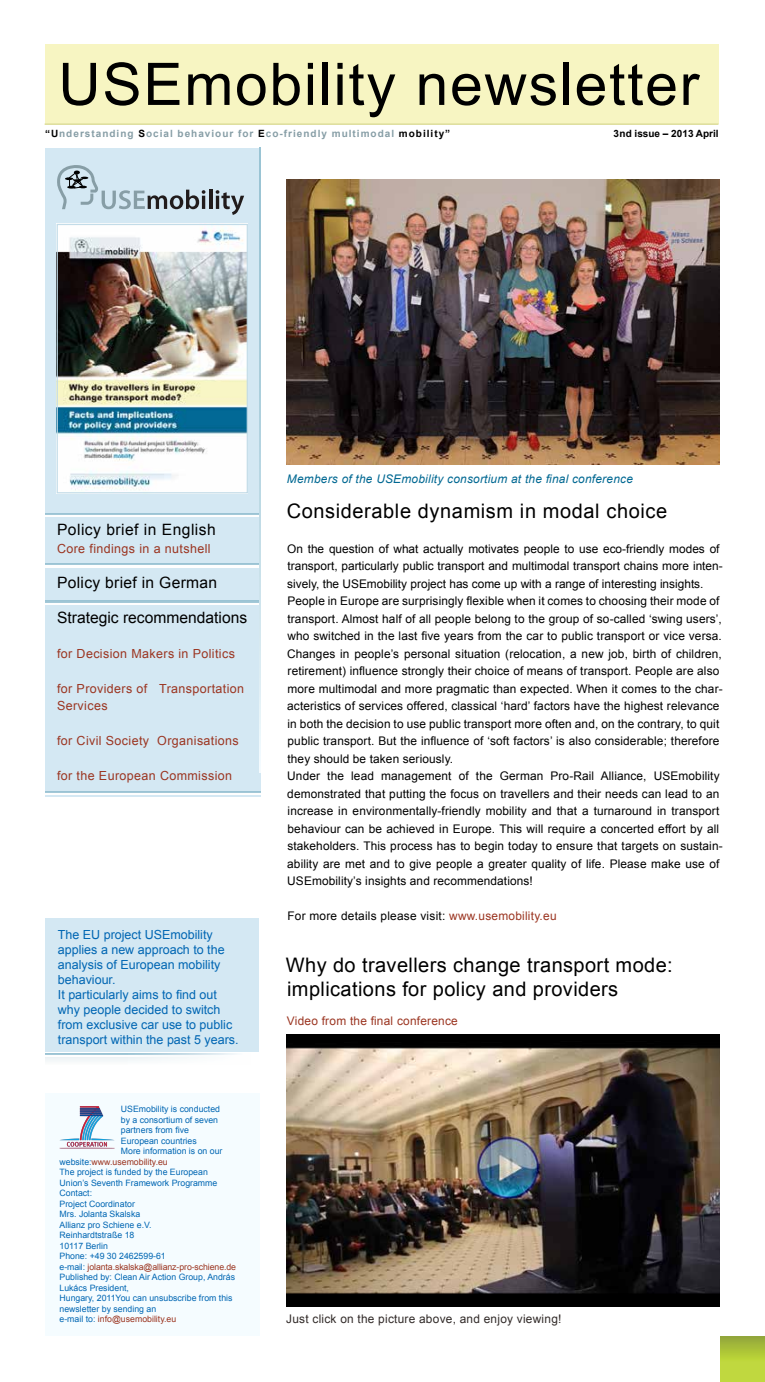
<style>
.page{position:relative;width:765px;height:1382px;background:#fff}
.page>*{position:absolute;margin:0;border:0;box-sizing:border-box;transform-origin:0 0}
.t1{font:58.75px "Arial";letter-spacing:.03em;color:#000}
.t2{font:20px/23.8px "Arial";letter-spacing:.02em;color:#000}
.t3{font:15.62px "Arial";letter-spacing:.02em;color:#000}
.t4{font:15.62px "Arial";color:#000}
.t5{font:12.5px/15px "Arial";color:#0066b3}
.t6{font:12.5px/17.5px "Arial";letter-spacing:.03em;color:#9b3521}
.t7{font:11.88px/17.5px "Arial";letter-spacing:.01em;color:#000}
.t8{font:italic 11.88px "Arial";letter-spacing:.02em;color:#006892}
.t9{font:11.88px "Arial";letter-spacing:.02em;color:#322b29}
.t10{font:11.88px "Arial";letter-spacing:.02em;color:#9b3521}
.t11{font:700 10px "Arial";letter-spacing:.1em;color:#879ea6}
.t12{font:700 10px "Arial";color:#000}
.t13{font:8.75px "Arial";color:#0066b3}
.t14{font:8.75px "Arial";color:#9b3521}
.s1{color:#000}
.s2{color:#0066b3}
.s3{color:#9b3521}
</style>
<div class="page">
<div style="left:45px;top:45px;width:673px;height:79px;background:#f7f5c2"></div>
<hr style="left:45px;top:123px;width:673px;height:2px;background:#dede9c">
<div style="left:45px;top:148px;width:215px;height:649px;background:#d4e8f3"></div>
<hr style="left:209px;top:190px;width:3px;height:19px;background:#211c1c">
<svg style="left:216px;top:190px;width:28px;height:25px"></svg>
<svg style="left:57px;top:165px;width:148px;height:44px"></svg>
<img style="left:45px;top:564px;width:214px;height:3px">
<img style="left:45px;top:601px;width:214px;height:3px">
<img style="left:45px;top:791px;width:215px;height:4px">
<img style="left:45px;top:513px;width:214px;height:4px">
<div style="left:720px;top:1337px;width:45px;height:45px;background:linear-gradient(to bottom,#9db337,#cce540)"></div>
<svg style="left:259px;top:148px;width:2px;height:625px"></svg>
<div style="left:46px;top:1093px;width:214px;height:242px;background:#f5fcff"></div>
<svg style="left:60px;top:1106px;width:55px;height:42px"></svg>
<div style="left:45px;top:918px;width:213px;height:134px;background:#d4e8f3"></div>
<img style="left:287px;top:179px;width:433px;height:286px">
<img style="left:287px;top:1034px;width:433px;height:273px">
<img style="left:59px;top:226px;width:187px;height:265px">
<div style="left:57px;top:224px;width:191px;height:269px;border:1px solid #c3dce8"></div>
<h1 class="t1" style="left:58px;top:46px;width:642px">USEmobility newsletter</h1>
<p class="t11" style="left:45px;top:127px;width:407px"><span class="s1">“U</span>nderstanding <span class="s1">S</span>ocial behaviour for <span class="s1">E</span>co-friendly multimodal <span class="s1">mobility”</span></p>
<p class="t12" style="left:614px;top:127px;width:107px">3nd issue – 2013 April</p>
<h3 class="t3" style="left:57px;top:519px;width:160px">Policy brief in English</h3>
<p class="t6" style="left:57px;top:539px;width:155px">Core findings in a nutshell</p>
<h3 class="t3" style="left:57px;top:572px;width:162px">Policy brief in German</h3>
<h3 class="t4" style="left:57px;top:607px;width:192px">Strategic recommendations</h3>
<p class="t6" style="left:57px;top:644px;width:179px">for Decision Makers in Politics</p>
<p class="t6" style="left:57px;top:679px;width:189px">for Providers of Transportation<br>Services</p>
<p class="t6" style="left:57px;top:732px;width:183px">for Civil Society Organisations</p>
<p class="t6" style="left:57px;top:767px;width:177px">for the European Commission</p>
<p class="t5" style="left:58px;top:927px;width:182px">The EU project USEmobility applies a new approach to the analysis of European mobility behaviour.<br>It particularly aims to find out why people decided to switch from exclusive car use to public transport within the past 5 years.</p>
<p class="t13" style="left:121px;top:1103px;width:101px">USEmobility is conducted</p>
<p class="t13" style="left:121px;top:1114px;width:99px">by a consortium of seven</p>
<p class="t13" style="left:121px;top:1124px;width:70px">partners from five</p>
<p class="t13" style="left:121px;top:1135px;width:77px">European countries</p>
<p class="t13" style="left:121px;top:1145px;width:103px">More information is on our</p>
<p class="t14" style="left:60px;top:1156px;width:110px"><span class="s2">website:</span>www.usemobility.eu</p>
<p class="t13" style="left:60px;top:1166px;width:150px">The project is funded by the European</p>
<p class="t13" style="left:60px;top:1177px;width:159px">Union’s Seventh Framework Programme</p>
<p class="t13" style="left:60px;top:1187px;width:34px">Contact:</p>
<p class="t13" style="left:60px;top:1198px;width:77px">Project Coordinator</p>
<p class="t13" style="left:60px;top:1208px;width:82px">Mrs. Jolanta Skalska</p>
<p class="t13" style="left:60px;top:1219px;width:94px">Allianz pro Schiene e.V.</p>
<p class="t13" style="left:60px;top:1229px;width:76px">Reinhardtstraße 18</p>
<p class="t13" style="left:60px;top:1240px;width:50px">10117 Berlin</p>
<p class="t13" style="left:60px;top:1250px;width:108px">Phone: +49 30 2462599-61</p>
<p class="t14" style="left:60px;top:1261px;width:178px"><span class="s2">e-mail:</span> jolanta.skalska@allianz-pro-schiene.de</p>
<p class="t13" style="left:60px;top:1271px;width:177px">Published by: Clean Air Action Group, András</p>
<p class="t13" style="left:60px;top:1282px;width:71px">Lukács President,</p>
<p class="t13" style="left:60px;top:1292px;width:174px">Hungary, 2011You can unsubscribe from this</p>
<p class="t13" style="left:60px;top:1303px;width:98px">newsletter by sending an</p>
<p class="t14" style="left:60px;top:1313px;width:118px"><span class="s2">e-mail to:</span> info@usemobility.eu</p>
<p class="t8" style="left:287px;top:471px;width:347px">Members of the USEmobility consortium at the final conference</p>
<h2 class="t2" style="left:287px;top:499px;width:382px">Considerable dynamism in modal choice</h2>
<p class="t7" style="left:287px;top:540px;width:437px">On the question of what actually motivates people to use eco-friendly modes of transport, particularly public transport and multimodal transport chains more inten&shy;sively, the USEmobility project has come up with a range of interesting insights.<br>People in Europe are surprisingly flexible when it comes to choosing their mode of transport. Almost half of all people belong to the group of so-called ‘swing users’, who switched in the last five years from the car to public transport or vice versa.<br>Changes in people’s personal situation (relocation, a new job, birth of children, retirement) influence strongly their choice of means of transport. People are also more multimodal and more pragmatic than expected. When it comes to the char&shy;acteristics of services offered, classical ‘hard’ factors have the highest relevance in both the decision to use public transport more often and, on the contrary, to quit public transport. But the influence of ‘soft factors’ is also considerable; therefore they should be taken seriously.<br>Under the lead management of the German Pro-Rail Alliance, USEmobility demonstrated that putting the focus on travellers and their needs can lead to an increase in environmentally-friendly mobility and that a turnaround in transport behaviour can be achieved in Europe. This will require a concerted effort by all stakeholders. This process has to begin today to ensure that targets on sustain&shy;ability are met and to give people a greater quality of life. Please make use of USEmobility’s insights and recommendations!</p>
<p class="t7" style="left:287px;top:907px;width:271px">For more details please visit: <span class="s3">www.usemobility.eu</span></p>
<h2 class="t2" style="left:286px;top:953px;width:388px">Why do travellers change transport mode: implications for policy and providers</h2>
<p class="t10" style="left:287px;top:1013px;width:173px">Video from the final conference</p>
<p class="t9" style="left:286px;top:1311px;width:277px">Just click on the picture above, and enjoy viewing!</p>
</div>
